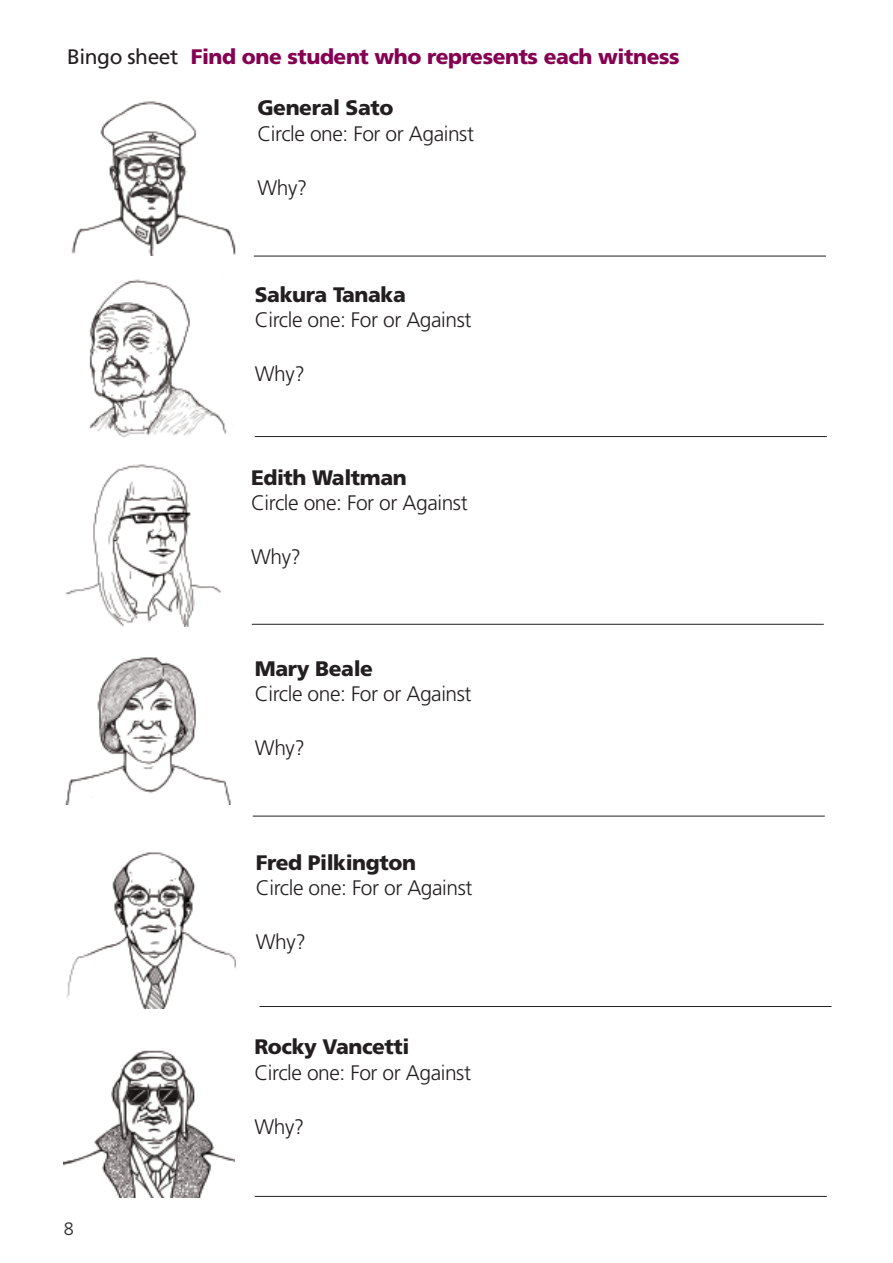
<style>
.page{position:relative;width:893px;height:1263px;background:#fff}
.page>*{position:absolute;margin:0;border:0;box-sizing:border-box;transform-origin:0 0}
.t1{font:300 21px "Frutiger";letter-spacing:-.02em;color:#231f20}
.t2{font:900 21px "Frutiger";letter-spacing:-.02em;color:#231f20}
.t3{font:900 21px "Frutiger";letter-spacing:-.02em;color:#850152}
.t4{font:300 18px "Frutiger";color:#231f20}
.s1{font-weight:400;color:#231f20}
</style>
<div class="page">
<img style="left:71px;top:101px;width:166px;height:155px">
<img style="left:89px;top:279px;width:138px;height:158px">
<img style="left:65px;top:464px;width:156px;height:163px">
<img style="left:65px;top:657px;width:166px;height:148px">
<img style="left:66px;top:852px;width:169px;height:156px">
<hr style="left:254px;top:256px;width:572px;height:1px;background:#231f20">
<img style="left:64px;top:1050px;width:170px;height:147px">
<hr style="left:255px;top:436px;width:572px;height:1px;background:#231f20">
<hr style="left:252px;top:624px;width:572px;height:1px;background:#231f20">
<hr style="left:253px;top:816px;width:572px;height:1px;background:#231f20">
<hr style="left:259px;top:1006px;width:572px;height:1px;background:#231f20">
<hr style="left:255px;top:1196px;width:572px;height:1px;background:#231f20">
<p class="t3" style="left:67px;top:48px;width:614px"><span class="s1">Bingo sheet</span> Find one student who represents each witness</p>
<p class="t2" style="left:257px;top:100px;width:137px">General Sato</p>
<p class="t1" style="left:257px;top:125px;width:218px">Circle one: For or Against</p>
<p class="t1" style="left:257px;top:179px;width:52px">Why?</p>
<p class="t2" style="left:255px;top:286px;width:152px">Sakura Tanaka</p>
<p class="t1" style="left:255px;top:311px;width:218px">Circle one: For or Against</p>
<p class="t1" style="left:255px;top:365px;width:52px">Why?</p>
<p class="t2" style="left:251px;top:469px;width:157px">Edith Waltman</p>
<p class="t1" style="left:251px;top:494px;width:218px">Circle one: For or Against</p>
<p class="t1" style="left:251px;top:548px;width:52px">Why?</p>
<p class="t2" style="left:255px;top:660px;width:120px">Mary Beale</p>
<p class="t1" style="left:255px;top:686px;width:218px">Circle one: For or Against</p>
<p class="t1" style="left:255px;top:740px;width:52px">Why?</p>
<p class="t2" style="left:256px;top:854px;width:162px">Fred Pilkington</p>
<p class="t1" style="left:256px;top:879px;width:218px">Circle one: For or Against</p>
<p class="t1" style="left:256px;top:933px;width:52px">Why?</p>
<p class="t4" style="left:64px;top:1222px;width:12px">8</p>
<p class="t2" style="left:254px;top:1039px;width:156px">Rocky Vancetti</p>
<p class="t1" style="left:254px;top:1064px;width:218px">Circle one: For or Against</p>
<p class="t1" style="left:254px;top:1118px;width:52px">Why?</p>
</div>
